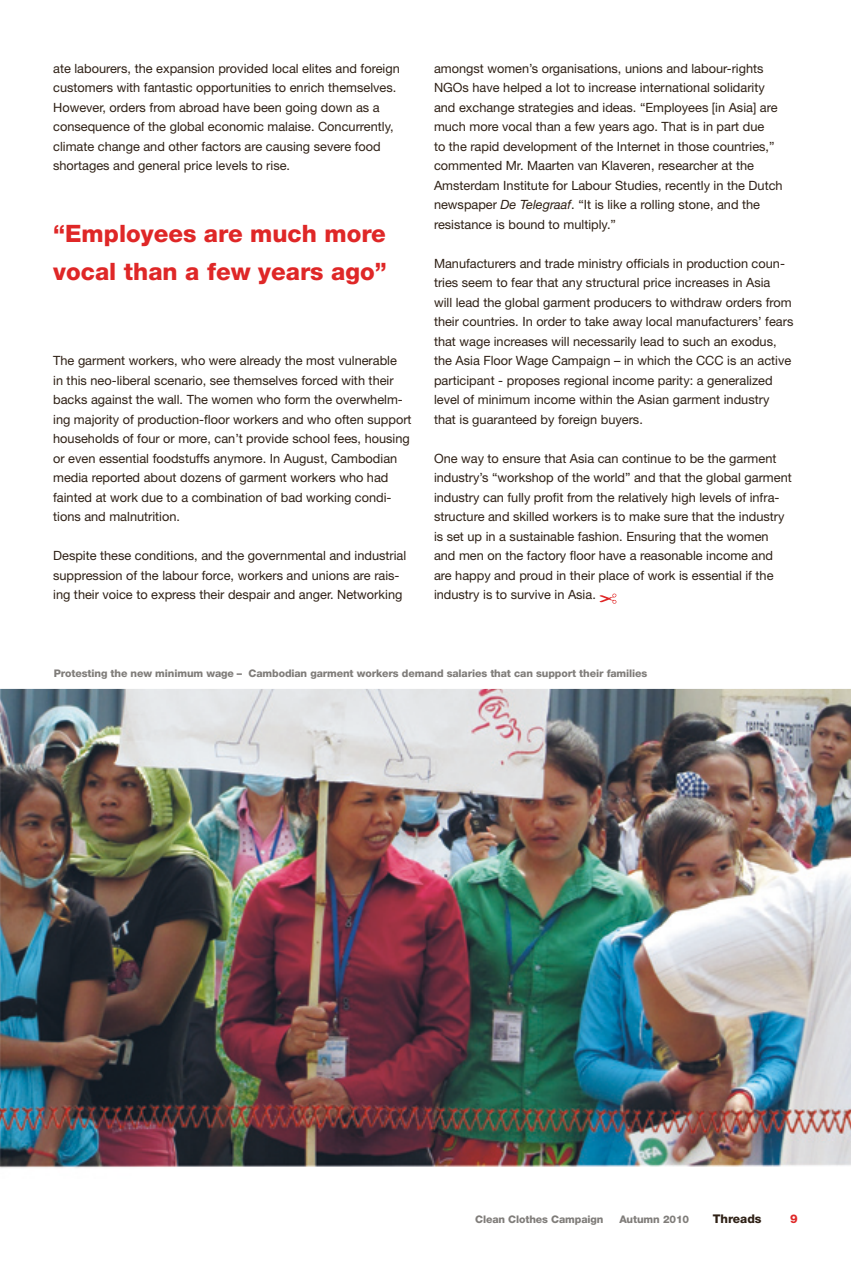
<style>
.page{position:relative;width:851px;height:1263px;background:#fff}
.page>*{position:absolute;margin:0;border:0;box-sizing:border-box;transform-origin:0 0}
.t1{font:800 24px/37.5px "Helvetica Neue LT Std";color:#df2727}
.t2{font:12.75px/19.5px "Helvetica Neue LT Std";color:#2f2116}
.t3{font:800 12px "Helvetica Neue LT Std";color:#2f2116}
.t4{font:800 12px "Helvetica Neue LT Std";color:#df2727}
.t5{font:800 10.5px "Helvetica Neue LT Std";letter-spacing:-.01em;color:#807d7a}
.s1{font-style:italic}
</style>
<div class="page">
<img style="left:0;top:689px;width:850px;height:479px">
<svg style="left:599px;top:594px;width:17px;height:10px"></svg>
<p class="t2" style="left:53px;top:58px;width:348px">ate labourers, the expansion provided local elites and foreign customers with fantastic opportunities to enrich themselves.<br>However, orders from abroad have been going down as a consequence of the global economic malaise. Concurrently, climate change and other factors are causing severe food shortages and general price levels to rise.</p>
<h1 class="t1" style="left:53px;top:215px;width:335px">“Employees are much more vocal than a few years ago”</h1>
<p class="t2" style="left:53px;top:351px;width:360px">The garment workers, who were already the most vulnerable<br>in this neo-liberal scenario, see themselves forced with their backs against the wall. The women who form the overwhelm&shy;ing majority of production-floor workers and who often support households of four or more, can’t provide school fees, housing or even essential foodstuffs anymore. In August, Cambodian media reported about dozens of garment workers who had fainted at work due to a combination of bad working condi&shy;tions and malnutrition.</p>
<p class="t2" style="left:53px;top:546px;width:354px">Despite these conditions, and the governmental and industrial suppression of the labour force, workers and unions are rais&shy;ing their voice to express their despair and anger. Networking</p>
<p class="t2" style="left:434px;top:58px;width:350px">amongst women’s organisations, unions and labour-rights NGOs have helped a lot to increase international solidarity and exchange strategies and ideas. “Employees [in Asia] are much more vocal than a few years ago. That is in part due<br>to the rapid development of the Internet in those countries,” commented Mr. Maarten van Klaveren, researcher at the Amsterdam Institute for Labour Studies, recently in the Dutch newspaper <span class="s1">De Telegraaf</span>. “It is like a rolling stone, and the resistance is bound to multiply.”</p>
<p class="t2" style="left:434px;top:253px;width:361px">Manufacturers and trade ministry officials in production coun&shy;tries seem to fear that any structural price increases in Asia<br>will lead the global garment producers to withdraw orders from their countries. In order to take away local manufacturers’ fears that wage increases will necessarily lead to such an exodus, the Asia Floor Wage Campaign – in which the CCC is an active participant - proposes regional income parity: a generalized level of minimum income within the Asian garment industry that is guaranteed by foreign buyers.</p>
<p class="t2" style="left:434px;top:448px;width:359px">One way to ensure that Asia can continue to be the garment industry’s “workshop of the world” and that the global garment industry can fully profit from the relatively high levels of infra&shy;structure and skilled workers is to make sure that the industry is set up in a sustainable fashion. Ensuring that the women and men on the factory floor have a reasonable income and are happy and proud in their place of work is essential if the industry is to survive in Asia.</p>
<p class="t5" style="left:54px;top:667px;width:595px">Protesting the new minimum wage – Cambodian garment workers demand salaries that can support their families</p>
<p class="t5" style="left:475px;top:1213px;width:130px">Clean Clothes Campaign</p>
<p class="t5" style="left:619px;top:1213px;width:71px">Autumn 2010</p>
<p class="t3" style="left:712px;top:1212px;width:50px">Threads</p>
<p class="t4" style="left:790px;top:1212px;width:9px">9</p>
</div>
